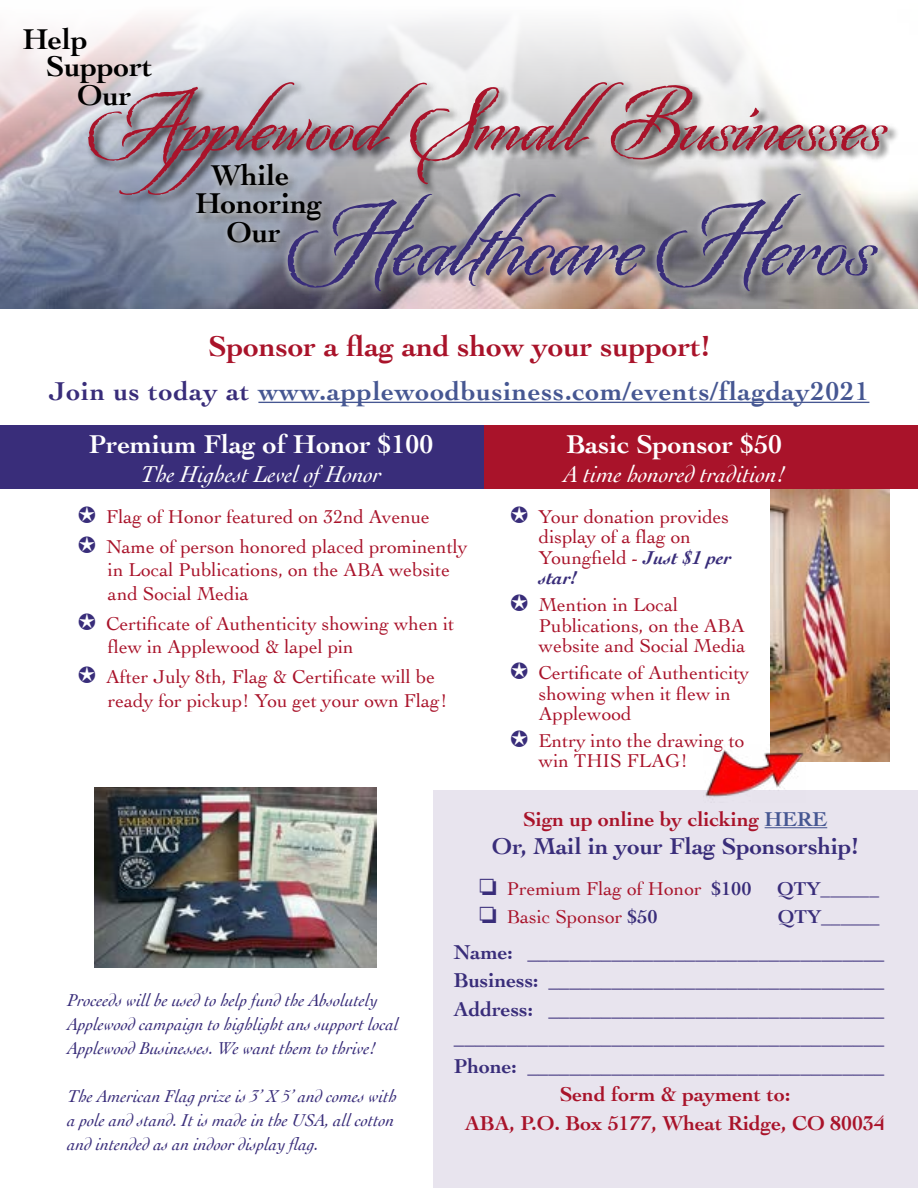
<style>
.page{position:relative;width:918px;height:1188px;background:#fff}
.page>*{position:absolute;margin:0;border:0;box-sizing:border-box;transform-origin:0 0}
.t1{font:108px "Origins";color:#392d7a}
.t2{font:90px "Origins";color:#a9132a}
.t3{font:700 30px "Cochin";color:#a9132a}
.t4{font:700 30px/28.5px "Cochin";color:#000;text-align:center}
.t5{font:700 27px "Cochin";letter-spacing:.03em;color:#465792}
.t6{font:700 27px "Cochin";color:#fff}
.t7{font:italic 24px "Cochin";color:#fff}
.t8{font:700 24px "Cochin";color:#392d7a}
.t9{font:700 21px/28.5px "Cochin";color:#392d7a;text-align:justify}
.t10{font:700 21px/28.5px "Cochin";color:#a9132a;text-align:center}
.t11{font:19.5px/20.4px "Cochin";color:#a9132a}
.t12{font:700 19.5px "Cochin";color:#392d7a}
.t13{font:italic 18px/24px "Cochin";color:#392d7a}
.s1{color:#392d7a}
.s2{font-family:"Monotype Sorts";font-size:22.5px;color:#392d7a}
.s3{font-weight:700;font-style:italic;color:#392d7a}
.s4{color:#465792}
.s5{font-weight:700;color:#392d7a}
</style>
<div class="page">
<div style="left:0;top:426px;width:485px;height:63px;background:#392d7a"></div>
<div style="left:485px;top:426px;width:433px;height:63px;background:#a9132a"></div>
<div style="left:433px;top:791px;width:485px;height:397px;background:#e8e4ee"></div>
<img style="left:0;top:18px;width:918px;height:291px">
<div style="left:87px;top:80px;width:813px;height:222px;background:#000;opacity:.75"></div>
<svg style="left:190px;top:159px;width:141px;height:93px;background:#a0a6b2"></svg>
<svg style="left:281px;top:187px;width:607px;height:114px;background:#a39e9f"></svg>
<hr style="left:258px;top:402px;width:611px;height:1px;background:#465792">
<hr style="left:765px;top:827px;width:62px;height:1px;background:#465792">
<img style="left:95px;top:787px;width:281px;height:181px">
<img style="left:770px;top:489px;width:120px;height:273px">
<img style="left:703px;top:745px;width:102px;height:55px">
<h3 class="t4" style="left:23px;top:24px;width:67px">Help</h3>
<h3 class="t4" style="left:46px;top:51px;width:108px">Support</h3>
<h3 class="t4" style="left:77px;top:79px;width:56px">Our</h3>
<h2 class="t2" style="left:87px;top:66px;width:799px">Applewood Small Businesses</h2>
<h3 class="t4" style="left:195px;top:159px;width:128px">While<br>Honoring<br>Our</h3>
<h1 class="t1" style="left:293px;top:174px;width:582px">Healthcare Heros</h1>
<h3 class="t3" style="left:209px;top:326px;width:502px">Sponsor a flag and show your support!</h3>
<h3 class="t5" style="left:49px;top:373px;width:822px"><span class="s1">Join us today at</span> www.applewoodbusiness.com/events/flagday2021</h3>
<h3 class="t6" style="left:89px;top:426px;width:347px">Premium Flag of Honor $100</h3>
<p class="t7" style="left:141px;top:458px;width:242px">The Highest Level of Honor</p>
<p class="t11" style="left:78px;top:501px;width:391px;line-height:30.2px"><span class="s2">J</span> Flag of Honor featured on 32nd Avenue<br><span class="s2">J</span> Name of person honored placed prominently</p>
<p class="t11" style="left:108px;top:557px;width:344px;line-height:23.4px">in Local Publications, on the ABA website and Social Media</p>
<p class="t11" style="left:108px;top:611px;width:348px;line-height:23.4px;text-indent:-30px"><span class="s2">J</span> Certificate of Authenticity showing when it flew in Applewood &amp; lapel pin</p>
<p class="t11" style="left:108px;top:665px;width:341px;line-height:23.4px;text-indent:-30px"><span class="s2">J</span> After July 8th, Flag &amp; Certificate will be ready for pickup! You get your own Flag!</p>
<h3 class="t6" style="left:566px;top:426px;width:218px">Basic Sponsor $50</h3>
<p class="t7" style="left:564px;top:458px;width:223px">A time honored tradition!</p>
<p class="t11" style="left:539px;top:505px;width:194px;text-indent:-28px"><span class="s2">J</span> Your donation provides display of a flag on<br>Youngfield - <span class="s3">Just $1 per star!</span></p>
<p class="t11" style="left:539px;top:594px;width:208px;text-indent:-28px"><span class="s2">J</span> Mention in Local<br>Publications, on the ABA website and Social Media</p>
<p class="t11" style="left:539px;top:662px;width:212px;text-indent:-28px"><span class="s2">J</span> Certificate of Authenticity showing when it flew in<br>Applewood</p>
<p class="t11" style="left:539px;top:730px;width:207px;text-indent:-28px"><span class="s2">J</span> Entry into the drawing to win THIS FLAG!</p>
<p class="t13" style="left:68px;top:987px;width:333px">Proceeds will be used to help fund the Absolutely<br>Applewood campaign to highlight ans support local<br>Applewood Businesses. We want them to thrive!</p>
<p class="t13" style="left:68px;top:1083px;width:331px">The American Flag prize is 3’ X 5’ and comes with a pole and stand. It is made in the USA, all cotton and intended as an indoor display flag.</p>
<p class="t10" style="left:523px;top:804px;width:306px">Sign up online by clicking <span class="s4">HERE</span></p>
<p class="t8" style="left:492px;top:830px;width:368px">Or, Mail in your Flag Sponsorship!</p>
<p class="t11" style="left:479px;top:877px;width:274px"><span class="s2">o</span> Premium Flag of Honor <span class="s5">$100</span></p>
<p class="t12" style="left:777px;top:875px;width:103px">QTY______</p>
<p class="t11" style="left:479px;top:906px;width:180px"><span class="s2">o</span> Basic Sponsor <span class="s5">$50</span></p>
<p class="t12" style="left:778px;top:904px;width:103px">QTY______</p>
<p class="t9" style="left:454px;top:936px;width:432px">Name: __________________________________ Business: ________________________________ Address: ________________________________ _________________________________________ Phone: __________________________________</p>
<p class="t10" style="left:465px;top:1079px;width:421px">Send form &amp; payment to:<br>ABA, P.O. Box 5177, Wheat Ridge, CO 80034</p>
</div>
